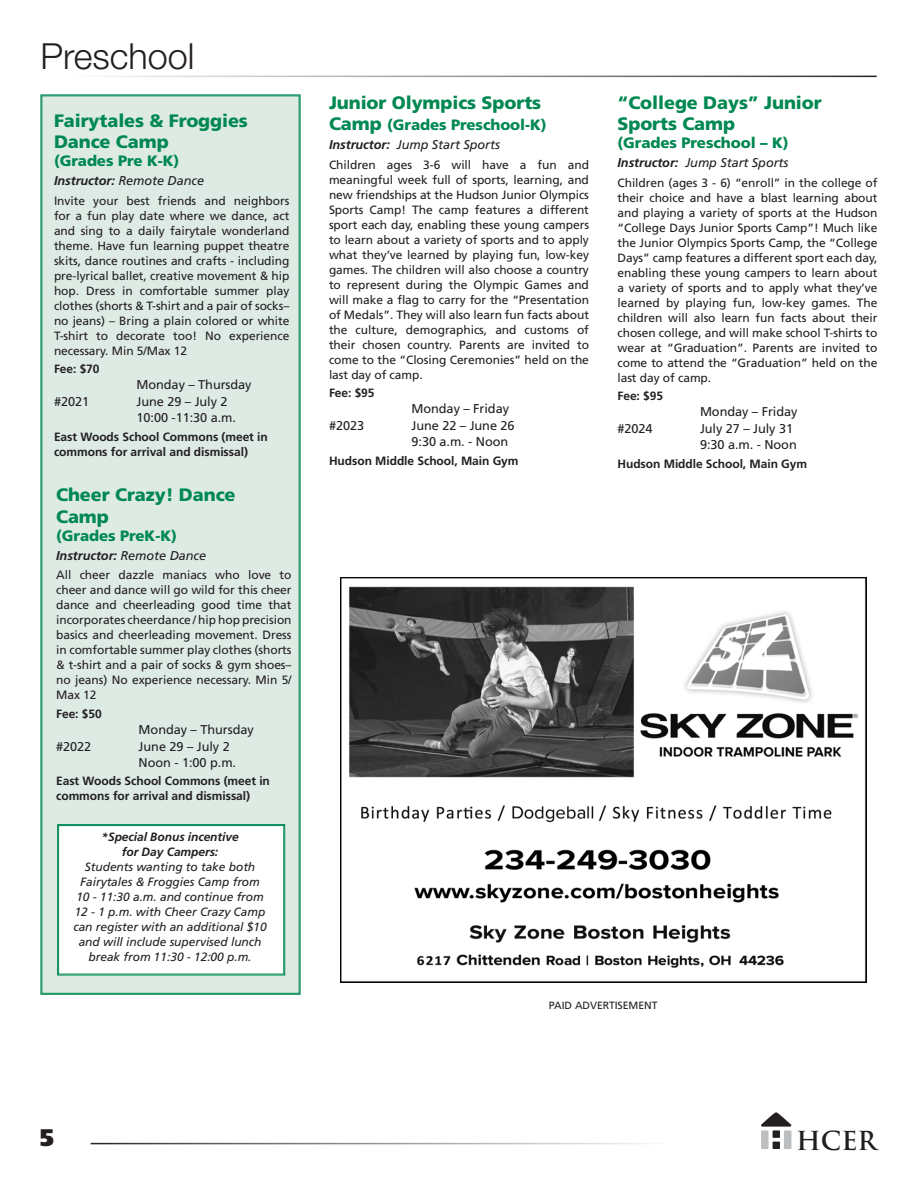
<style>
.page{position:relative;width:918px;height:1188px;background:#fff}
.page>*{position:absolute;margin:0;border:0;box-sizing:border-box;transform-origin:0 0}
.t1{font:300 36px "Helvetica Neue";color:#231f20}
.t2{font:700 25.5px "Trajan Pro";color:#231f20}
.t3{font:900 24px "Frutiger";color:#231f20}
.t4{font:900 18px/21.6px "Frutiger";letter-spacing:-.005em;color:#008852}
.t5{font:900 15px "Frutiger";letter-spacing:-.005em;color:#008852}
.t6{font:12.75px/16.5px "Frutiger";letter-spacing:-.005em;color:#231f20}
.t7{font:italic 12.75px "Frutiger";letter-spacing:-.005em;color:#231f20}
.t8{font:italic 700 12.75px "Frutiger";letter-spacing:-.005em;color:#231f20}
.t9{font:12px/15px "Frutiger";letter-spacing:-.005em;color:#231f20;text-align:justify}
.t10{font:700 12px/15px "Frutiger";letter-spacing:-.005em;color:#231f20}
.t11{font:italic 12px/15px "Frutiger";letter-spacing:-.005em;color:#231f20;text-align:center}
.t12{font:italic 700 12px/15px "Frutiger";letter-spacing:-.005em;color:#231f20;text-align:center}
.t13{font:10.5px "Frutiger";letter-spacing:-.005em;color:#231f20}
.s1{font-weight:400}
.s2{font-size:18px}
.s3{font-weight:700}
</style>
<div class="page">
<div style="left:773px;top:1130px;width:7px;height:8px;background:#231f20"></div>
<div style="left:773px;top:1142px;width:7px;height:7px;background:#231f20"></div>
<div style="left:761px;top:1130px;width:8px;height:19px;background:#bcbec0"></div>
<div style="left:784px;top:1130px;width:7px;height:19px;background:#bcbec0"></div>
<svg style="left:761px;top:1112px;width:31px;height:15px"></svg>
<div style="left:40px;top:94px;width:261px;height:901px;background:#ddebe4"></div>
<svg style="left:57px;top:824px;width:228px;height:152px"></svg>
<div style="left:58px;top:825px;width:226px;height:149px;border:1px solid #008852"></div>
<img style="left:340px;top:578px;width:527px;height:405px">
<h1 class="t1" style="left:40px;top:34px;width:156px">Preschool</h1>
<h3 class="t4" style="left:54px;top:109px;width:195px">Fairytales &amp; Froggies<br>Dance Camp</h3>
<p class="t5" style="left:54px;top:152px;width:127px">(Grades Pre K-K)</p>
<p class="t8" style="left:54px;top:174px;width:152px">Instructor: <span class="s1">Remote Dance</span></p>
<p class="t9" style="left:54px;top:193px;width:237px">Invite your best friends and neighbors for a fun play date where we dance, act and sing to a daily fairytale wonderland theme. Have fun learning puppet theatre skits, dance routines and crafts - including pre-lyrical ballet, creative movement &amp; hip hop. Dress in comfortable summer play clothes (shorts &amp; T-shirt and a pair of socks– no jeans) – Bring a plain colored or white T-shirt to decorate too! No experience necessary. Min 5/Max 12</p>
<p class="t10" style="left:54px;top:361px;width:47px">Fee: $70</p>
<p class="t6" style="left:137px;top:377px;width:117px">Monday – Thursday</p>
<p class="t6" style="left:54px;top:393px;width:37px">#2021</p>
<p class="t6" style="left:137px;top:393px;width:101px">June 29 – July 2<br>10:00 -11:30 a.m.</p>
<p class="t10" style="left:54px;top:429px;width:215px">East Woods School Commons (meet in commons for arrival and dismissal)</p>
<h3 class="t4" style="left:56px;top:484px;width:181px">Cheer Crazy! Dance<br>Camp</h3>
<p class="t5" style="left:56px;top:526px;width:122px">(Grades PreK-K)</p>
<p class="t8" style="left:56px;top:548px;width:152px">Instructor: <span class="s1">Remote Dance</span></p>
<p class="t9" style="left:56px;top:568px;width:237px">All cheer dazzle maniacs who love to cheer and dance will go wild for this cheer dance and cheerleading good time that incorporates cheerdance / hip hop precision basics and cheerleading movement. Dress in comfortable summer play clothes (shorts &amp; t-shirt and a pair of socks &amp; gym shoes– no jeans) No experience necessary. Min 5/ Max 12</p>
<p class="t10" style="left:56px;top:706px;width:47px">Fee: $50</p>
<p class="t6" style="left:139px;top:721px;width:117px">Monday – Thursday</p>
<p class="t6" style="left:56px;top:738px;width:37px">#2022</p>
<p class="t6" style="left:139px;top:738px;width:99px">June 29 – July 2<br>Noon - 1:00 p.m.</p>
<p class="t10" style="left:56px;top:774px;width:215px">East Woods School Commons (meet in commons for arrival and dismissal)</p>
<p class="t12" style="left:101px;top:829px;width:139px">*Special Bonus incentive for Day Campers:</p>
<p class="t11" style="left:73px;top:859px;width:195px">Students wanting to take both<br>Fairytales &amp; Froggies Camp from<br>10 - 11:30 a.m. and continue from<br>12 - 1 p.m. with Cheer Crazy Camp can register with an additional $10 and will include supervised lunch break from 11:30 - 12:00 p.m.</p>
<h3 class="t4" style="left:329px;top:91px;width:214px">Junior Olympics Sports</h3>
<p class="t5" style="left:329px;top:116px;width:219px"><span class="s2">Camp</span> (Grades Preschool-K)</p>
<p class="t7" style="left:329px;top:138px;width:173px"><span class="s3">Instructor:</span> Jump Start Sports</p>
<p class="t9" style="left:329px;top:157px;width:262px">Children ages 3-6 will have a fun and meaningful week full of sports, learning, and new friendships at the Hudson Junior Olympics Sports Camp! The camp features a different sport each day, enabling these young campers to learn about a variety of sports and to apply what they’ve learned by playing fun, low-key games. The children will also choose a country to represent during the Olympic Games and will make a flag to carry for the “Presentation of Medals”. They will also learn fun facts about the culture, demographics, and customs of their chosen country. Parents are invited to come to the “Closing Ceremonies” held on the last day of camp.</p>
<p class="t10" style="left:329px;top:385px;width:47px">Fee: $95</p>
<p class="t6" style="left:412px;top:401px;width:99px">Monday – Friday</p>
<p class="t6" style="left:329px;top:417px;width:37px">#2023</p>
<p class="t6" style="left:412px;top:417px;width:105px">June 22 – June 26<br>9:30 a.m. - Noon</p>
<p class="t10" style="left:329px;top:453px;width:191px">Hudson Middle School, Main Gym</p>
<h3 class="t4" style="left:618px;top:91px;width:206px">“College Days” Junior<br>Sports Camp</h3>
<p class="t5" style="left:618px;top:134px;width:173px">(Grades Preschool – K)</p>
<p class="t7" style="left:618px;top:156px;width:173px"><span class="s3">Instructor:</span> Jump Start Sports</p>
<p class="t9" style="left:618px;top:175px;width:262px">Children (ages 3 - 6) “enroll” in the college of their choice and have a blast learning about and playing a variety of sports at the Hudson “College Days Junior Sports Camp”! Much like the Junior Olympics Sports Camp, the “College Days” camp features a different sport each day, enabling these young campers to learn about a variety of sports and to apply what they’ve learned by playing fun, low-key games. The children will also learn fun facts about their chosen college, and will make school T-shirts to wear at “Graduation”. Parents are invited to come to attend the “Graduation” held on the last day of camp.</p>
<p class="t10" style="left:618px;top:388px;width:47px">Fee: $95</p>
<p class="t6" style="left:700px;top:404px;width:99px">Monday – Friday</p>
<p class="t6" style="left:618px;top:420px;width:37px">#2024</p>
<p class="t6" style="left:700px;top:420px;width:98px">July 27 – July 31<br>9:30 a.m. - Noon</p>
<p class="t10" style="left:618px;top:456px;width:191px">Hudson Middle School, Main Gym</p>
<p class="t13" style="left:549px;top:999px;width:110px">PAID ADVERTISEMENT</p>
<h3 class="t3" style="left:40px;top:1123px;width:16px">5</h3>
<h2 class="t2" style="left:796px;top:1124px;width:82px">HCER</h2>
</div>
